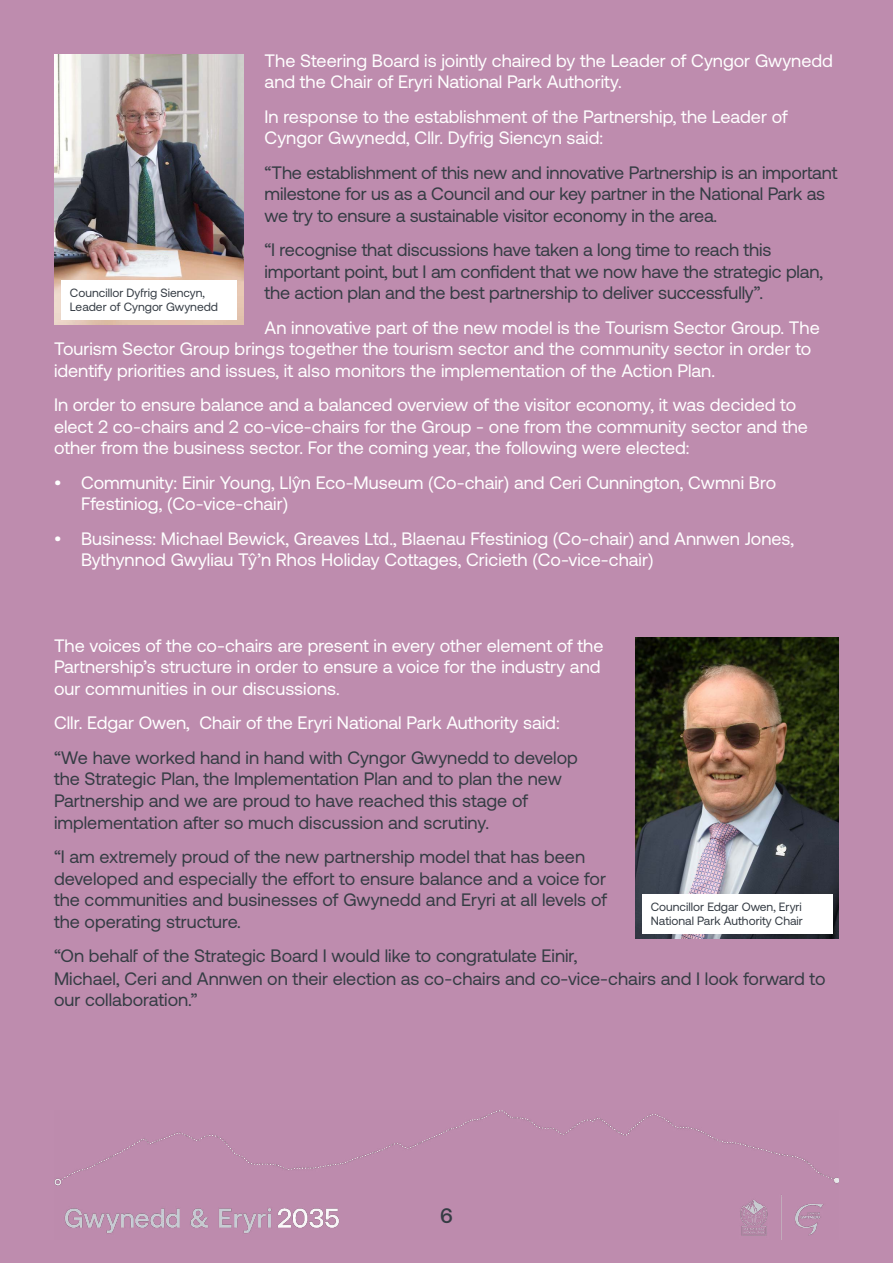
<style>
.page{position:relative;width:893px;height:1263px;background:#be8cae}
.page>*{position:absolute;margin:0;border:0;box-sizing:border-box;transform-origin:0 0}
.t1{font:500 21px "Aeonik";color:#353c44}
.t2{font:18px/21.6px "Aeonik";color:#fff}
.t3{font:18px/21.6px "Aeonik";color:#353c44}
.t4{font:12px/14.4px "Aeonik";color:#353c44}
</style>
<div class="page">
<img style="left:54px;top:54px;width:189px;height:271px">
<img style="left:635px;top:638px;width:204px;height:301px">
<img style="left:54px;top:1111px;width:785px;height:128px">
<div style="left:61px;top:280px;width:176px;height:39px;background:#fff"></div>
<div style="left:642px;top:894px;width:191px;height:40px;background:#fff"></div>
<p class="t2" style="left:265px;top:50px;width:570px">The Steering Board is jointly chaired by the Leader of Cyngor Gwynedd and the Chair of Eryri National Park Authority.</p>
<p class="t2" style="left:265px;top:106px;width:524px">In response to the establishment of the Partnership, the Leader of<br>Cyngor Gwynedd, Cllr. Dyfrig Siencyn said:</p>
<p class="t3" style="left:265px;top:161px;width:574px">“The establishment of this new and innovative Partnership is an important milestone for us as a Council and our key partner in the National Park as we try to ensure a sustainable visitor economy in the area.</p>
<p class="t3" style="left:265px;top:239px;width:560px">“I recognise that discussions have taken a long time to reach this important point, but I am confident that we now have the strategic plan, the action plan and the best partnership to deliver successfully”.</p>
<p class="t2" style="left:54px;top:317px;width:767px;text-indent:211px">An innovative part of the new model is the Tourism Sector Group. The<br>Tourism Sector Group brings together the tourism sector and the community sector in order to identify priorities and issues, it also monitors the implementation of the Action Plan.</p>
<p class="t2" style="left:54px;top:394px;width:755px">In order to ensure balance and a balanced overview of the visitor economy, it was decided to elect 2 co-chairs and 2 co-vice-chairs for the Group - one from the community sector and the other from the business sector. For the coming year, the following were elected:</p>
<p class="t2" style="left:81px;top:472px;width:697px;text-indent:-27px">• Community: Einir Young, Llŷn Eco-Museum (Co-chair) and Ceri Cunnington, Cwmni Bro<br>Ffestiniog, (Co-vice-chair)</p>
<p class="t2" style="left:81px;top:528px;width:715px;text-indent:-27px">• Business: Michael Bewick, Greaves Ltd., Blaenau Ffestiniog (Co-chair) and Annwen Jones,<br>Bythynnod Gwyliau Tŷ’n Rhos Holiday Cottages, Cricieth (Co-vice-chair)</p>
<p class="t4" style="left:70px;top:285px;width:150px">Councillor Dyfrig Siencyn,<br>Leader of Cyngor Gwynedd</p>
<p class="t2" style="left:54px;top:635px;width:551px">The voices of the co-chairs are present in every other element of the<br>Partnership’s structure in order to ensure a voice for the industry and our communities in our discussions.</p>
<p class="t2" style="left:54px;top:712px;width:507px">Cllr. Edgar Owen, Chair of the Eryri National Park Authority said:</p>
<p class="t3" style="left:54px;top:747px;width:525px">“We have worked hand in hand with Cyngor Gwynedd to develop the Strategic Plan, the Implementation Plan and to plan the new Partnership and we are proud to have reached this stage of implementation after so much discussion and scrutiny.</p>
<p class="t3" style="left:54px;top:846px;width:554px">“I am extremely proud of the new partnership model that has been developed and especially the effort to ensure balance and a voice for the communities and businesses of Gwynedd and Eryri at all levels of the operating structure.</p>
<p class="t3" style="left:54px;top:945px;width:773px;line-height:22px">“On behalf of the Strategic Board I would like to congratulate Einir,<br>Michael, Ceri and Annwen on their election as co-chairs and co-vice-chairs and I look forward to our collaboration.”</p>
<p class="t4" style="left:651px;top:900px;width:154px">Councillor Edgar Owen, Eryri<br>National Park Authority Chair</p>
<p class="t1" style="left:440px;top:1204px;width:14px">6</p>
</div>
